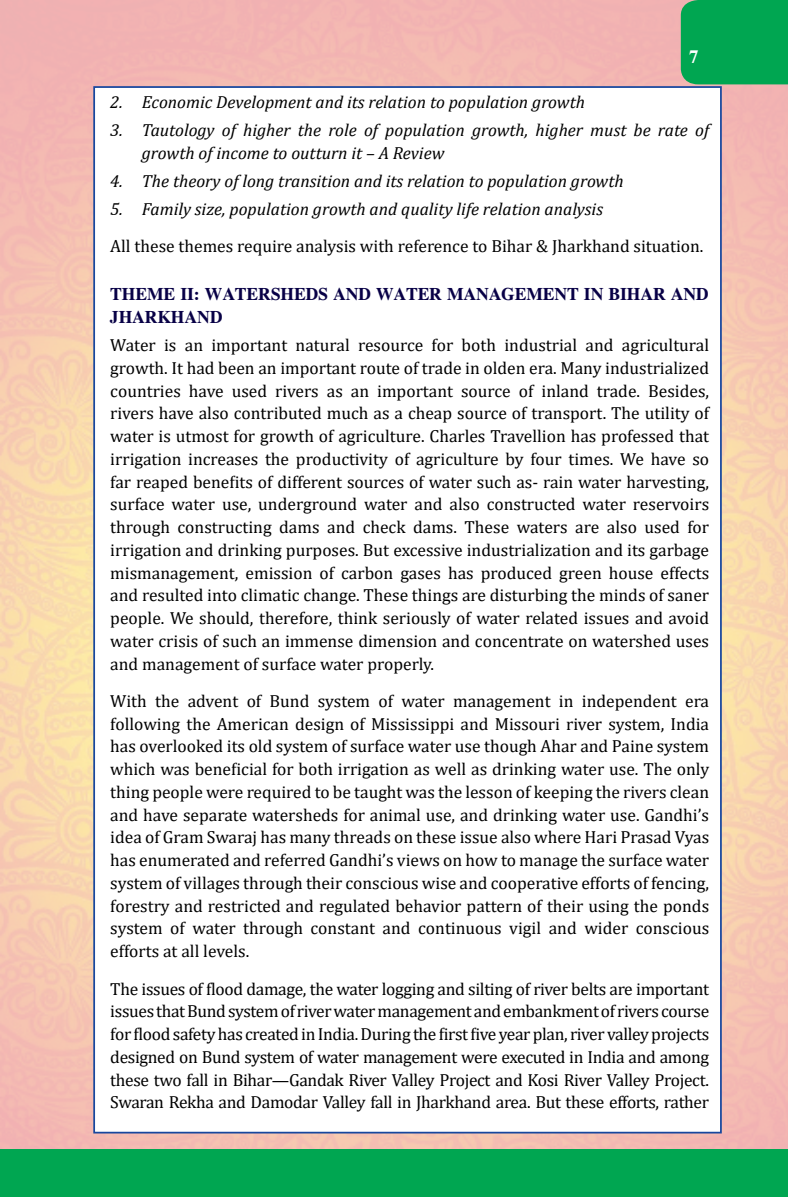
<style>
.page{position:relative;width:788px;height:1197px;background:#fff}
.page>*{position:absolute;margin:0;border:0;box-sizing:border-box;transform-origin:0 0}
.t1{font:700 18.38px "CG Times";color:#fff}
.t2{font:17.5px/22.8px "Cambria";color:#000;text-align:justify}
.t3{font:italic 17.5px/22.8px "Cambria";color:#000}
.t4{font:700 17.5px "CG Times";color:#080046}
</style>
<div class="page">
<img style="left:0;top:0;width:788px;height:1150px">
<div style="left:680px;top:0;width:108px;height:84px;background:#00a651"></div>
<div style="left:0;top:1150px;width:788px;height:47px;background:#00a651"></div>
<div style="left:93px;top:86px;width:628px;height:1048px;background:#fff;border:2px solid #17479e"></div>
<p class="t1" style="left:689px;top:46px;width:11px">7</p>
<p class="t3" style="left:110px;top:90px;width:476px">2. Economic Development and its relation to population growth</p>
<p class="t3" style="left:142px;top:118px;width:568px;text-indent:-32px">3. Tautology of higher the role of population growth, higher must be rate of growth of income to outturn it – A Review</p>
<p class="t3" style="left:110px;top:169px;width:515px">4. The theory of long transition and its relation to population growth</p>
<p class="t3" style="left:110px;top:197px;width:494px">5. Family size, population growth and quality life relation analysis</p>
<p class="t2" style="left:110px;top:235px;width:594px">All these themes require analysis with reference to Bihar &amp; Jharkhand situation.</p>
<p class="t4" style="left:110px;top:284px;width:14px">THEME</p>
<p class="t4" style="left:180px;top:284px;width:55px">II: WATERSHEDS</p>
<p class="t4" style="left:333px;top:284px;width:14px">AND</p>
<p class="t4" style="left:376px;top:284px;width:31px">WATER</p>
<p class="t4" style="left:447px;top:284px;width:30px">MANA</p>
<p class="t4" style="left:501px;top:284px;width:28px">GEMENT</p>
<p class="t4" style="left:584px;top:284px;width:49px">IN BIHAR</p>
<p class="t4" style="left:670px;top:284px;width:14px">AND</p>
<p class="t4" style="left:110px;top:306px;width:23px">JHARKHAND</p>
<p class="t2" style="left:110px;top:334px;width:600px">Water is an important natural resource for both industrial and agricultural growth. It had been an important route of trade in olden era. Many industrialized countries have used rivers as an important source of inland trade. Besides, rivers have also contributed much as a cheap source of transport. The utility of water is utmost for growth of agriculture. Charles Travellion has professed that irrigation increases the productivity of agriculture by four times. We have so far reaped benefits of different sources of water such as- rain water harvesting, surface water use, underground water and also constructed water reservoirs through constructing dams and check dams. These waters are also used for irrigation and drinking purposes. But excessive industrialization and its garbage mismanagement, emission of carbon gases has produced green house effects and resulted into climatic change. These things are disturbing the minds of saner people. We should, therefore, think seriously of water related issues and avoid water crisis of such an immense dimension and concentrate on watershed uses and management of surface water properly.</p>
<p class="t2" style="left:110px;top:690px;width:600px">With the advent of Bund system of water management in independent era following the American design of Mississippi and Missouri river system, India has overlooked its old system of surface water use though Ahar and Paine system which was beneficial for both irrigation as well as drinking water use. The only thing people were required to be taught was the lesson of keeping the rivers clean and have separate watersheds for animal use, and drinking water use. Gandhi’s idea of Gram Swaraj has many threads on these issue also where Hari Prasad Vyas has enumerated and referred Gandhi’s views on how to manage the surface water system of villages through their conscious wise and cooperative efforts of fencing, forestry and restricted and regulated behavior pattern of their using the ponds system of water through constant and continuous vigil and wider conscious efforts at all levels.</p>
<p class="t2" style="left:110px;top:977px;width:600px">The issues of flood damage, the water logging and silting of river belts are important issues that Bund system of river water management and embankment of rivers course for flood safety has created in India. During the first five year plan, river valley projects designed on Bund system of water management were executed in India and among these two fall in Bihar—Gandak River Valley Project and Kosi River Valley Project.<br>Swaran Rekha and Damodar Valley fall in Jharkhand area. But these efforts, rather</p>
</div>
